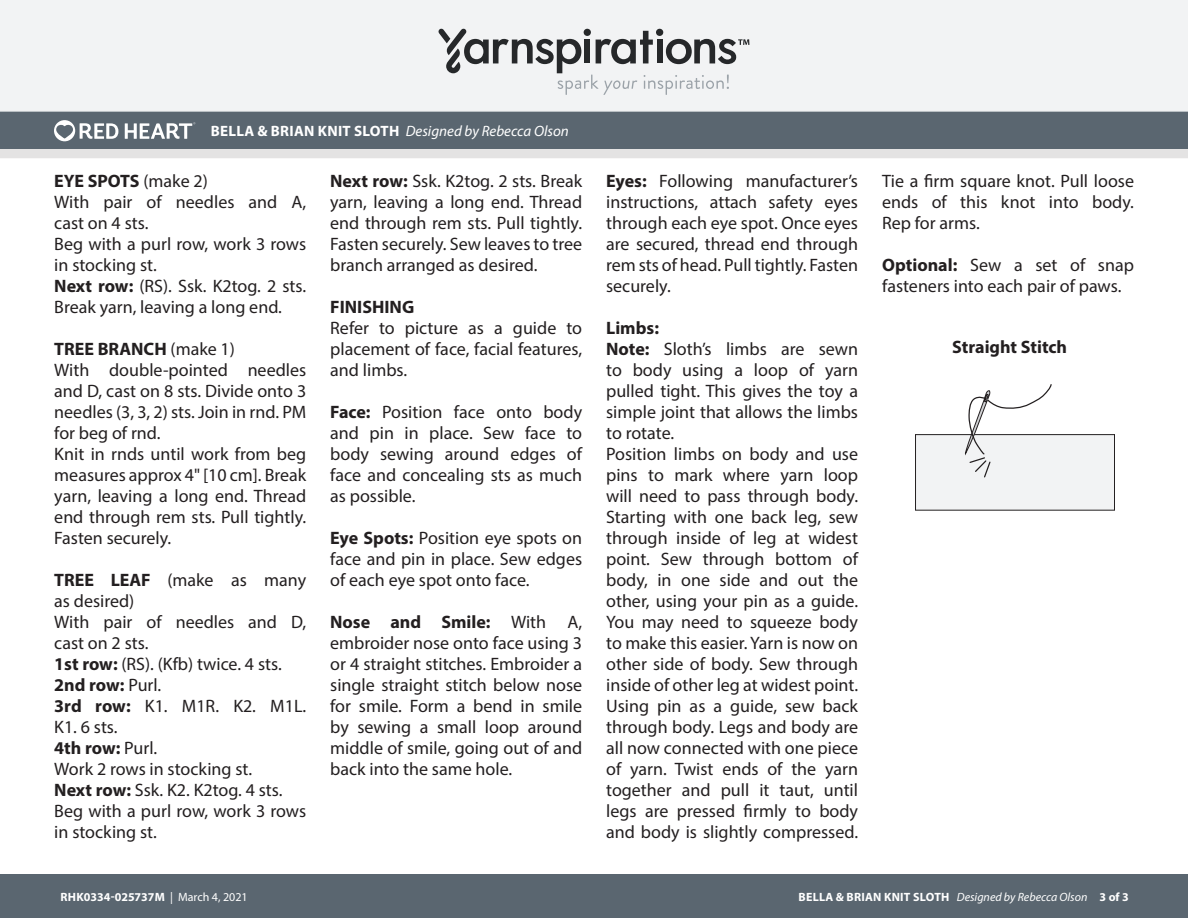
<style>
.page{position:relative;width:1188px;height:918px;background:#fff}
.page>*{position:absolute;margin:0;border:0;box-sizing:border-box;transform-origin:0 0}
.Body_-__With_auto_st{font:18px/21px "Myriad Pro";color:#231f20;text-align:justify}
.Body_-__With_auto_st-2{font:700 18px "Myriad Pro";color:#231f20}
.Diagram___Schematic{font:700 18px "Myriad Pro";color:#231f20}
.t1{font:italic 15px "Myriad Pro";color:#fff}
.t2{font:700 12px "Myriad Pro";letter-spacing:.02em;color:#fff}
.t3{font:700 12px "Myriad Pro";color:#fff}
.s1{font-weight:700;font-style:normal}
.s2{font-weight:400}
.s3{font-weight:700}
.s4{font-weight:400;font-style:italic}
</style>
<div class="page">
<div style="left:0;top:875px;width:1188px;height:43px;background:#5a6670"></div>
<div style="left:0;top:149px;width:1188px;height:9px;background:#e4e3e3"></div>
<div style="left:0;top:111px;width:1188px;height:38px;background:#5a6670"></div>
<div style="left:0;top:0;width:1188px;height:112px;background:#f2f3f4"></div>
<svg style="left:438px;top:29px;width:311px;height:66px"></svg>
<svg style="left:54px;top:120px;width:64px;height:21px"></svg>
<svg style="left:125px;top:122px;width:70px;height:17px"></svg>
<div style="left:916px;top:435px;width:199px;height:75px;background:#f2f3f4"></div>
<div style="left:915px;top:434px;width:200px;height:76px;border:1px solid #231f20"></div>
<svg style="left:965px;top:384px;width:88px;height:94px"></svg>
<p class="t1" style="left:211px;top:122px;width:360px"><span class="s1">BELLA &amp; BRIAN KNIT SLOTH</span> Designed by Rebecca Olson</p>
<p class="Body_-__With_auto_st-2" style="left:54px;top:169px;width:155px">EYE SPOTS <span class="s2">(make 2)</span></p>
<p class="Body_-__With_auto_st" style="left:54px;top:191px;width:253px">With pair of needles and A, cast on 4 sts.</p>
<p class="Body_-__With_auto_st" style="left:54px;top:233px;width:253px">Beg with a purl row, work 3 rows in stocking st.</p>
<p class="Body_-__With_auto_st" style="left:54px;top:275px;width:253px"><span class="s3">Next row:</span> (RS). Ssk. K2tog. 2 sts.<br>Break yarn, leaving a long end.</p>
<p class="Body_-__With_auto_st-2" style="left:54px;top:337px;width:182px">TREE BRANCH <span class="s2">(make 1)</span></p>
<p class="Body_-__With_auto_st" style="left:54px;top:359px;width:253px">With double-pointed needles and D, cast on 8 sts. Divide onto 3 needles (3, 3, 2) sts. Join in rnd. PM for beg of rnd.</p>
<p class="Body_-__With_auto_st" style="left:54px;top:443px;width:253px">Knit in rnds until work from beg measures approx 4" [10 cm]. Break yarn, leaving a long end. Thread end through rem sts. Pull tightly.<br>Fasten securely.</p>
<p class="Body_-__With_auto_st" style="left:54px;top:569px;width:253px"><span class="s3">TREE LEAF</span> (make as many as desired)</p>
<p class="Body_-__With_auto_st" style="left:54px;top:611px;width:253px">With pair of needles and D, cast on 2 sts.</p>
<p class="Body_-__With_auto_st" style="left:54px;top:653px;width:229px"><span class="s3">1st row:</span> (RS). (Kfb) twice. 4 sts.</p>
<p class="Body_-__With_auto_st-2" style="left:54px;top:673px;width:109px">2nd row: <span class="s2">Purl.</span></p>
<p class="Body_-__With_auto_st" style="left:54px;top:695px;width:253px"><span class="s3">3rd row:</span> K1. M1R. K2. M1L.<br>K1. 6 sts.</p>
<p class="Body_-__With_auto_st-2" style="left:54px;top:736px;width:104px">4th row: <span class="s2">Purl.</span></p>
<p class="Body_-__With_auto_st" style="left:54px;top:758px;width:199px">Work 2 rows in stocking st.</p>
<p class="Body_-__With_auto_st" style="left:54px;top:779px;width:230px"><span class="s3">Next row:</span> Ssk. K2. K2tog. 4 sts.</p>
<p class="Body_-__With_auto_st" style="left:54px;top:800px;width:253px">Beg with a purl row, work 3 rows in stocking st.</p>
<p class="Body_-__With_auto_st" style="left:330px;top:170px;width:253px"><span class="s3">Next row:</span> Ssk. K2tog. 2 sts. Break yarn, leaving a long end. Thread end through rem sts. Pull tightly.<br>Fasten securely. Sew leaves to tree branch arranged as desired.</p>
<p class="Body_-__With_auto_st-2" style="left:330px;top:295px;width:86px">FINISHING</p>
<p class="Body_-__With_auto_st" style="left:330px;top:317px;width:253px">Refer to picture as a guide to placement of face, facial features, and limbs.</p>
<p class="Body_-__With_auto_st" style="left:330px;top:401px;width:253px"><span class="s3">Face:</span> Position face onto body and pin in place. Sew face to body sewing around edges of face and concealing sts as much as possible.</p>
<p class="Body_-__With_auto_st" style="left:330px;top:527px;width:253px"><span class="s3">Eye Spots:</span> Position eye spots on face and pin in place. Sew edges of each eye spot onto face.</p>
<p class="Body_-__With_auto_st" style="left:330px;top:611px;width:253px"><span class="s3">Nose and Smile:</span> With A, embroider nose onto face using 3 or 4 straight stitches. Embroider a single straight stitch below nose for smile. Form a bend in smile by sewing a small loop around middle of smile, going out of and back into the same hole.</p>
<p class="Body_-__With_auto_st" style="left:606px;top:170px;width:253px"><span class="s3">Eyes:</span> Following manufacturer’s instructions, attach safety eyes through each eye spot. Once eyes are secured, thread end through rem sts of head. Pull tightly. Fasten securely.</p>
<p class="Body_-__With_auto_st-2" style="left:606px;top:316px;width:54px">Limbs:</p>
<p class="Body_-__With_auto_st" style="left:606px;top:338px;width:253px"><span class="s3">Note:</span> Sloth’s limbs are sewn to body using a loop of yarn pulled tight. This gives the toy a simple joint that allows the limbs to rotate.</p>
<p class="Body_-__With_auto_st" style="left:606px;top:443px;width:253px">Position limbs on body and use pins to mark where yarn loop will need to pass through body.<br>Starting with one back leg, sew through inside of leg at widest point. Sew through bottom of body, in one side and out the other, using your pin as a guide.<br>You may need to squeeze body to make this easier. Yarn is now on other side of body. Sew through inside of other leg at widest point.<br>Using pin as a guide, sew back through body. Legs and body are all now connected with one piece of yarn. Twist ends of the yarn together and pull it taut, until legs are pressed firmly to body and body is slightly compressed.</p>
<p class="Body_-__With_auto_st" style="left:882px;top:170px;width:253px">Tie a firm square knot. Pull loose ends of this knot into body.<br>Rep for arms.</p>
<p class="Body_-__With_auto_st" style="left:882px;top:254px;width:253px"><span class="s3">Optional:</span> Sew a set of snap fasteners into each pair of paws.</p>
<p class="Diagram___Schematic" style="left:952px;top:335px;width:116px">Straight Stitch</p>
<p class="t3" style="left:61px;top:889px;width:189px">RHK0334-025737M <span class="s2">| March 4, 2021</span></p>
<p class="t2" style="left:799px;top:889px;width:332px">BELLA &amp; BRIAN KNIT SLOTH <span class="s4">Designed by Rebecca Olson</span> 3 of 3</p>
</div>
